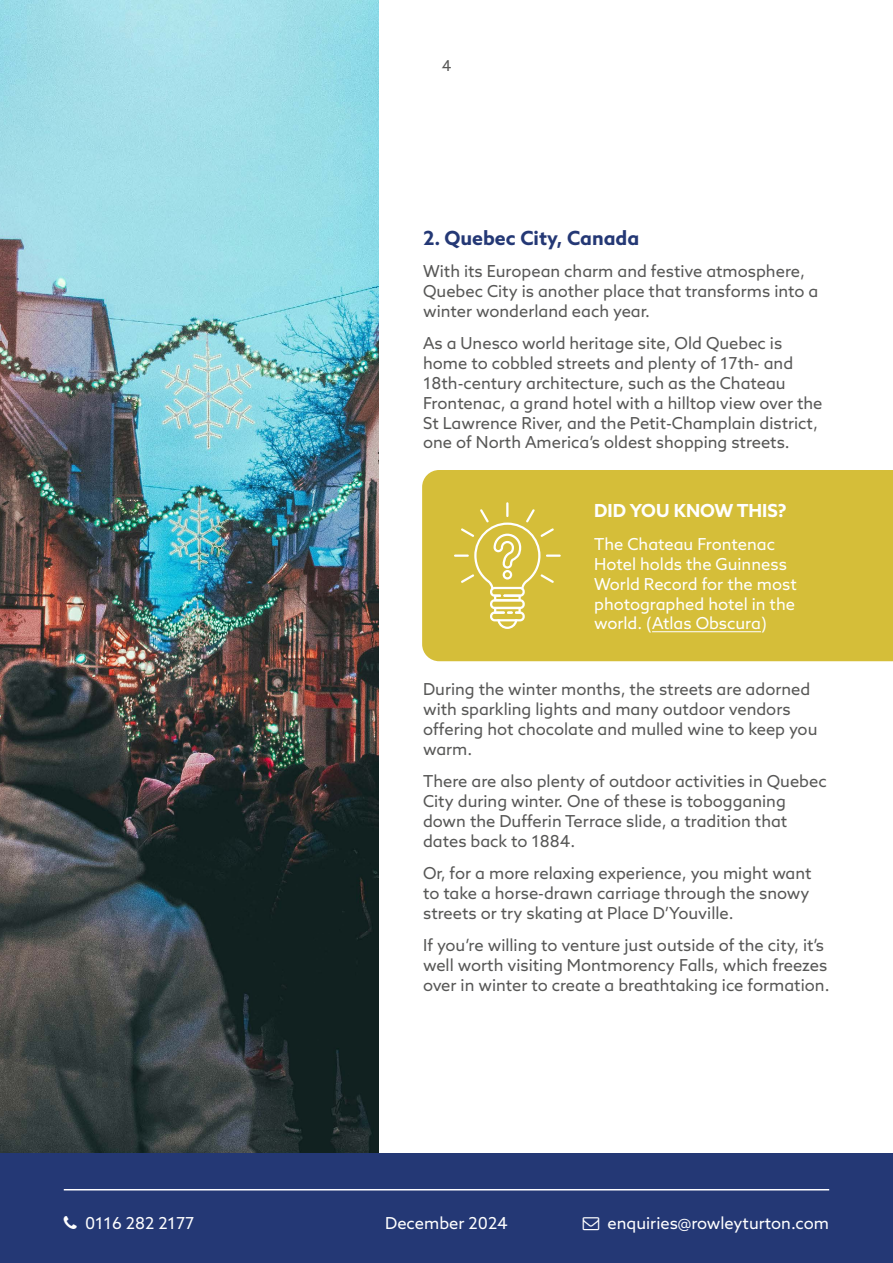
<style>
.page{position:relative;width:893px;height:1263px;background:#fff}
.page>*{position:absolute;margin:0;border:0;box-sizing:border-box;transform-origin:0 0}
.t1{font:700 19.5px "Azo Sans";color:#243875}
.t2{font:700 18px "Azo Sans";color:#fff}
.t3{font:16.5px/19.8px "Azo Sans";color:#575756}
.t4{font:16.5px/19.8px "Azo Sans";color:#fff}
.t5{font:15px "Azo Sans";color:#575756}
</style>
<div class="page">
<img style="left:0;top:0;width:378px;height:1153px">
<div style="left:0;top:1153px;width:893px;height:110px;background:#243875"></div>
<hr style="left:64px;top:1189px;width:765px;height:1px;background:#fff">
<div style="left:422px;top:470px;width:471px;height:191px;background:#d5be39"></div>
<hr style="left:652px;top:631px;width:109px;height:1px;background:#fff">
<hr style="left:454px;top:554px;width:15px;height:3px;background:#fff">
<hr style="left:546px;top:554px;width:15px;height:3px;background:#fff">
<svg style="left:461px;top:502px;width:93px;height:127px;background:#dac653"></svg>
<p class="t5" style="left:442px;top:56px;width:11px">4</p>
<p class="t1" style="left:423px;top:225px;width:218px">2. Quebec City, Canada</p>
<p class="t3" style="left:423px;top:261px;width:397px">With its European charm and festive atmosphere,<br>Quebec City is another place that transforms into a winter wonderland each year.</p>
<p class="t3" style="left:423px;top:333px;width:401px">As a Unesco world heritage site, Old Quebec is home to cobbled streets and plenty of 17th- and 18th-century architecture, such as the Chateau Frontenac, a grand hotel with a hilltop view over the St Lawrence River, and the Petit-Champlain district, one of North America’s oldest shopping streets.</p>
<p class="t2" style="left:594px;top:498px;width:194px">DID YOU KNOW THIS?</p>
<p class="t4" style="left:594px;top:534px;width:204px">The Chateau Frontenac<br>Hotel holds the Guinness<br>World Record for the most photographed hotel in the world. (Atlas Obscura)</p>
<p class="t3" style="left:423px;top:679px;width:396px">During the winter months, the streets are adorned with sparkling lights and many outdoor vendors offering hot chocolate and mulled wine to keep you warm.</p>
<p class="t3" style="left:423px;top:771px;width:405px">There are also plenty of outdoor activities in Quebec City during winter. One of these is tobogganing down the Dufferin Terrace slide, a tradition that dates back to 1884.</p>
<p class="t3" style="left:423px;top:863px;width:390px">Or, for a more relaxing experience, you might want to take a horse-drawn carriage through the snowy streets or try skating at Place D’Youville.</p>
<p class="t3" style="left:423px;top:935px;width:408px">If you’re willing to venture just outside of the city, it’s well worth visiting Montmorency Falls, which freezes over in winter to create a breathtaking ice formation.</p>
<p class="t4" style="left:85px;top:1213px;width:111px">0116 282 2177</p>
<p class="t4" style="left:607px;top:1213px;width:223px">enquiries@rowleyturton.com</p>
<p class="t4" style="left:385px;top:1213px;width:124px">December 2024</p>
</div>
